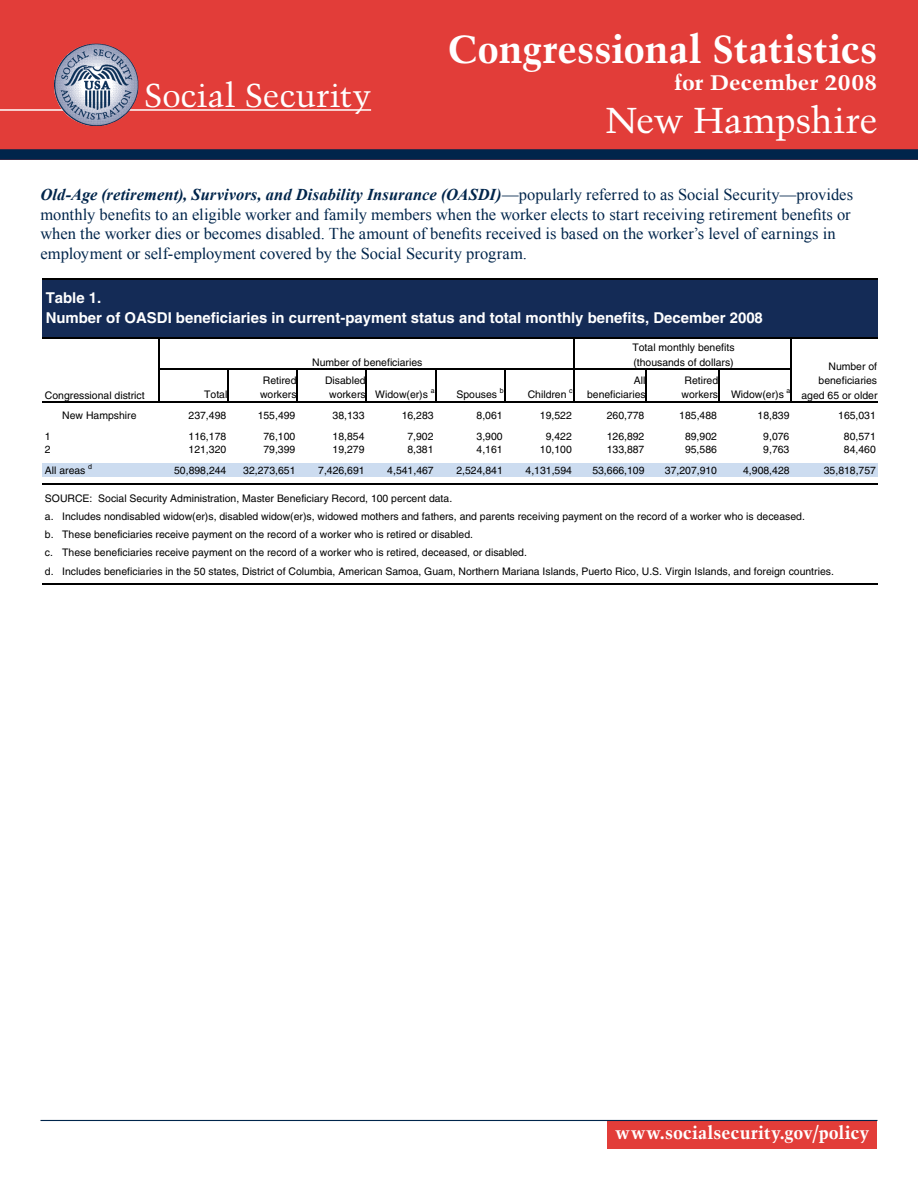
<style>
.page{position:relative;width:918px;height:1188px;background:#fff}
.page>*{position:absolute;margin:0;border:0;box-sizing:border-box;transform-origin:0 0}
.Front_Page_Title{font:700 39px "Trump Mediaeval";color:#fff}
.State_Name{font:36px "Trump Mediaeval";letter-spacing:-.01em;color:#fff}
.Front_Page_SS_Name_w{font:33px "Trump Mediaeval";letter-spacing:-.005em;color:#fff}
.Front_Page_Date{font:700 21px "Trump Mediaeval";color:#fff;scale:1.1 1}
.Front_Page_URL{font:700 18px "Trump Mediaeval";letter-spacing:.005em;color:#fff}
.ParaFirst{font:16.5px/19.5px "Times New Roman";color:#00254b}
.t1{font:700 15px/19.5px "Helvetica";color:#fff}
.t2{font:10.5px/14.2px "Helvetica";color:#000}
.t3{font:7.05px "Helvetica";color:#000}
.s1{font-weight:700;font-style:italic}
</style>
<div class="page">
<div style="left:0;top:0;width:918px;height:160px;background:#e23d39"></div>
<div style="left:0;top:149px;width:918px;height:11px;background:#00254b"></div>
<hr style="left:0;top:109px;width:371px;height:2px;background:#fff">
<img style="left:54px;top:44px;width:84px;height:82px">
<div style="left:608px;top:1121px;width:270px;height:28px;background:#e23d39"></div>
<hr style="left:40px;top:1120px;width:838px;height:1px;background:#00254b">
<div style="left:43px;top:279px;width:835px;height:59px;background:#142b56"></div>
<div style="left:43px;top:463px;width:835px;height:14px;background:#ccdcf0"></div>
<hr style="left:158px;top:339px;width:2px;height:63px;background:#000">
<hr style="left:573px;top:339px;width:2px;height:63px;background:#000">
<hr style="left:791px;top:339px;width:1px;height:63px;background:#000">
<hr style="left:227px;top:370px;width:2px;height:32px;background:#000">
<hr style="left:297px;top:370px;width:1px;height:32px;background:#000">
<hr style="left:366px;top:370px;width:1px;height:32px;background:#000">
<hr style="left:435px;top:370px;width:1px;height:32px;background:#000">
<hr style="left:504px;top:370px;width:1px;height:32px;background:#000">
<hr style="left:646px;top:370px;width:1px;height:32px;background:#000">
<hr style="left:718px;top:370px;width:2px;height:32px;background:#000">
<hr style="left:43px;top:278px;width:835px;height:2px;background:#000">
<hr style="left:43px;top:337px;width:835px;height:2px;background:#000">
<hr style="left:160px;top:368px;width:632px;height:2px;background:#000">
<hr style="left:43px;top:401px;width:835px;height:1px;background:#000">
<hr style="left:43px;top:483px;width:835px;height:2px;background:#000">
<hr style="left:43px;top:583px;width:835px;height:2px;background:#000">
<p class="Front_Page_SS_Name_w" style="left:144px;top:75px;width:228px">Social Security</p>
<p class="Front_Page_Title" style="left:447px;top:24px;width:432px">Congressional Statistics</p>
<p class="Front_Page_Date" style="left:674px;top:69px;width:186px">for December 2008</p>
<p class="State_Name" style="left:605px;top:98px;width:274px">New Hampshire</p>
<p class="ParaFirst" style="left:40px;top:185px;width:814px"><span class="s1">Old-Age (retirement), Survivors, and Disability Insurance (OASDI)</span>—popularly referred to as Social Security—provides monthly benefits to an eligible worker and family members when the worker elects to start receiving retirement benefits or when the worker dies or becomes disabled. The amount of benefits received is based on the worker’s level of earnings in employment or self-employment covered by the Social Security program.</p>
<p class="t1" style="left:46px;top:288px;width:719px">Table 1.<br>Number of OASDI beneficiaries in current-payment status and total monthly benefits, December 2008</p>
<p class="t2" style="left:45px;top:388px;width:101px">Congressional district</p>
<p class="t2" style="left:632px;top:341px;width:104px">Total monthly benefits (thousands of dollars)</p>
<p class="t2" style="left:312px;top:355px;width:112px">Number of beneficiaries</p>
<p class="t2" style="left:819px;top:359px;width:60px;text-align:right">Number of beneficiaries</p>
<p class="t2" style="left:587px;top:373px;width:60px;text-align:right">All beneficiaries</p>
<p class="t2" style="left:682px;top:373px;width:104px">Retired<br>workers Widow(er)s</p>
<p class="t2" style="left:260px;top:373px;width:38px">Retired workers</p>
<p class="t2" style="left:329px;top:373px;width:100px;text-indent:-4px">Disabled<br>workers Widow(er)s</p>
<p class="t3" style="left:431px;top:387px;width:5px">a</p>
<p class="t2" style="left:456px;top:388px;width:42px">Spouses</p>
<p class="t3" style="left:500px;top:387px;width:5px">b</p>
<p class="t2" style="left:528px;top:388px;width:40px">Children</p>
<p class="t3" style="left:569px;top:387px;width:5px">c</p>
<p class="t3" style="left:787px;top:387px;width:5px">a</p>
<p class="t2" style="left:204px;top:388px;width:25px">Total</p>
<p class="t2" style="left:801px;top:388px;width:78px">aged 65 or older</p>
<p class="t2" style="left:62px;top:408px;width:76px">New Hampshire</p>
<p class="t2" style="left:189px;top:408px;width:39px">237,498</p>
<p class="t2" style="left:258px;top:408px;width:39px">155,499</p>
<p class="t2" style="left:333px;top:408px;width:33px">38,133</p>
<p class="t2" style="left:402px;top:408px;width:33px">16,283</p>
<p class="t2" style="left:477px;top:408px;width:28px">8,061</p>
<p class="t2" style="left:540px;top:408px;width:33px">19,522</p>
<p class="t2" style="left:607px;top:408px;width:39px">260,778</p>
<p class="t2" style="left:679px;top:408px;width:39px">185,488</p>
<p class="t2" style="left:758px;top:408px;width:33px">18,839</p>
<p class="t2" style="left:838px;top:408px;width:39px">165,031</p>
<p class="t2" style="left:45px;top:429px;width:7px">1</p>
<p class="t2" style="left:189px;top:429px;width:39px">116,178</p>
<p class="t2" style="left:263px;top:429px;width:33px">76,100</p>
<p class="t2" style="left:333px;top:429px;width:33px">18,854</p>
<p class="t2" style="left:407px;top:429px;width:28px">7,902</p>
<p class="t2" style="left:477px;top:429px;width:28px">3,900</p>
<p class="t2" style="left:546px;top:429px;width:28px">9,422</p>
<p class="t2" style="left:607px;top:429px;width:39px">126,892</p>
<p class="t2" style="left:685px;top:429px;width:33px">89,902</p>
<p class="t2" style="left:763px;top:429px;width:28px">9,076</p>
<p class="t2" style="left:844px;top:429px;width:33px">80,571</p>
<p class="t2" style="left:45px;top:442px;width:7px">2</p>
<p class="t2" style="left:189px;top:442px;width:39px">121,320</p>
<p class="t2" style="left:263px;top:442px;width:33px">79,399</p>
<p class="t2" style="left:333px;top:442px;width:33px">19,279</p>
<p class="t2" style="left:407px;top:442px;width:28px">8,381</p>
<p class="t2" style="left:477px;top:442px;width:28px">4,161</p>
<p class="t2" style="left:540px;top:442px;width:33px">10,100</p>
<p class="t2" style="left:607px;top:442px;width:39px">133,887</p>
<p class="t2" style="left:685px;top:442px;width:33px">95,586</p>
<p class="t2" style="left:763px;top:442px;width:28px">9,763</p>
<p class="t2" style="left:844px;top:442px;width:33px">84,460</p>
<p class="t2" style="left:45px;top:463px;width:42px">All areas</p>
<p class="t3" style="left:88px;top:462px;width:5px">d</p>
<p class="t2" style="left:174px;top:463px;width:54px">50,898,244</p>
<p class="t2" style="left:243px;top:463px;width:54px">32,273,651</p>
<p class="t2" style="left:318px;top:463px;width:48px">7,426,691</p>
<p class="t2" style="left:387px;top:463px;width:48px">4,541,467</p>
<p class="t2" style="left:456px;top:463px;width:48px">2,524,841</p>
<p class="t2" style="left:526px;top:463px;width:48px">4,131,594</p>
<p class="t2" style="left:592px;top:463px;width:54px">53,666,109</p>
<p class="t2" style="left:665px;top:463px;width:54px">37,207,910</p>
<p class="t2" style="left:743px;top:463px;width:48px">4,908,428</p>
<p class="t2" style="left:824px;top:463px;width:54px">35,818,757</p>
<p class="t2" style="left:45px;top:489px;width:790px;line-height:18.1px">SOURCE: Social Security Administration, Master Beneficiary Record, 100 percent data.<br>a. Includes nondisabled widow(er)s, disabled widow(er)s, widowed mothers and fathers, and parents receiving payment on the record of a worker who is deceased.<br>b. These beneficiaries receive payment on the record of a worker who is retired or disabled.<br>c. These beneficiaries receive payment on the record of a worker who is retired, deceased, or disabled.<br>d. Includes beneficiaries in the 50 states, District of Columbia, American Samoa, Guam, Northern Mariana Islands, Puerto Rico, U.S. Virgin Islands, and foreign countries.</p>
<p class="Front_Page_URL" style="left:615px;top:1121px;width:256px">www.socialsecurity.gov/policy</p>
</div>
